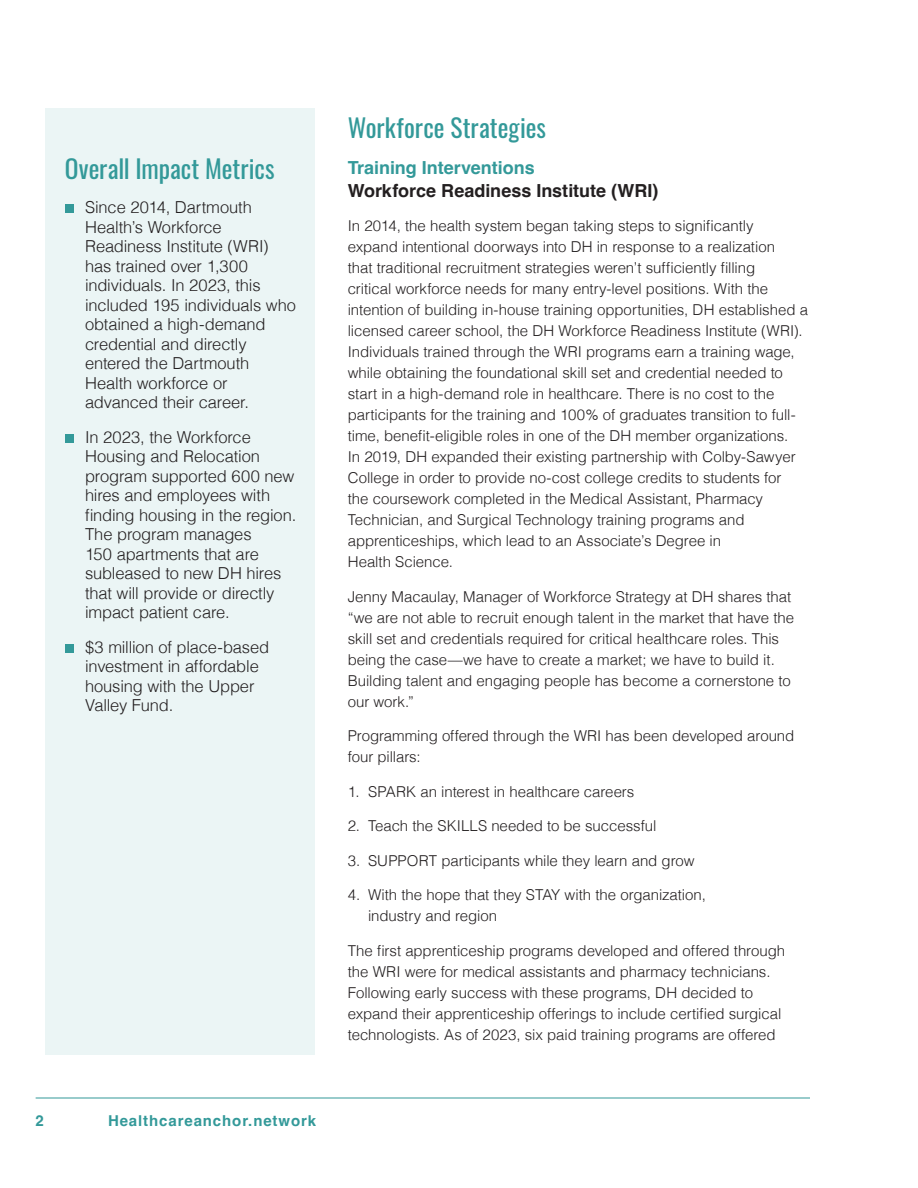
<style>
.page{position:relative;width:918px;height:1188px;background:#fff}
.page>*{position:absolute;margin:0;border:0;box-sizing:border-box;transform-origin:0 0}
.body_bullet_copy_large{font:25.5px "Oswald";color:#399}
.header_2{font:25.5px "Oswald";color:#399}
.header_3{font:700 18px/22.5px "Helvetica";color:#231f20}
.body_bullet_copy_large-2{font:300 16.5px/19.5px "Helvetica";letter-spacing:-.01em;color:#231f20}
.body{font:300 15px/21px "Helvetica";letter-spacing:-.005em;color:#231f20}
.body_bullet{font:300 15px/21px "Helvetica";letter-spacing:-.005em;color:#231f20}
.t1{font:700 15px "Helvetica";letter-spacing:.06em;color:#399}
.s1{color:#399}
</style>
<div class="page">
<hr style="left:36px;top:1098px;width:774px;height:1px;background:#399">
<div style="left:45px;top:108px;width:270px;height:946px;background:#ebf5f5"></div>
<div style="left:65px;top:205px;width:8px;height:8px;background:#399"></div>
<div style="left:65px;top:434px;width:8px;height:9px;background:#399"></div>
<div style="left:65px;top:644px;width:8px;height:9px;background:#399"></div>
<p class="body_bullet_copy_large" style="left:65px;top:146px;width:212px">Overall Impact Metrics</p>
<p class="body_bullet_copy_large-2" style="left:85px;top:196px;width:213px">Since 2014, Dartmouth<br>Health’s Workforce<br>Readiness Institute (WRI) has trained over 1,300 individuals. In 2023, this included 195 individuals who obtained a high-demand credential and directly entered the Dartmouth<br>Health workforce or advanced their career.</p>
<p class="body_bullet_copy_large-2" style="left:85px;top:426px;width:213px">In 2023, the Workforce<br>Housing and Relocation program supported 600 new hires and employees with finding housing in the region.<br>The program manages<br>150 apartments that are subleased to new DH hires that will provide or directly impact patient care.</p>
<p class="body_bullet_copy_large-2" style="left:85px;top:636px;width:186px">$3 million of place-based investment in affordable housing with the Upper<br>Valley Fund.</p>
<p class="t1" style="left:36px;top:1111px;width:10px">2</p>
<p class="t1" style="left:108px;top:1111px;width:210px">Healthcareanchor.network</p>
<p class="header_2" style="left:348px;top:105px;width:200px">Workforce Strategies</p>
<p class="header_3" style="left:348px;top:159px;width:312px"><span class="s1">Training Interventions<br></span>Workforce Readiness Institute (WRI)</p>
<p class="body" style="left:348px;top:215px;width:462px">In 2014, the health system began taking steps to significantly<br>expand intentional doorways into DH in response to a realization<br>that traditional recruitment strategies weren’t sufficiently filling<br>critical workforce needs for many entry-level positions. With the intention of building in-house training opportunities, DH established a licensed career school, the DH Workforce Readiness Institute (WRI).<br>Individuals trained through the WRI programs earn a training wage, while obtaining the foundational skill set and credential needed to start in a high-demand role in healthcare. There is no cost to the participants for the training and 100% of graduates transition to full&shy;time, benefit-eligible roles in one of the DH member organizations.<br>In 2019, DH expanded their existing partnership with Colby-Sawyer College in order to provide no-cost college credits to students for<br>the coursework completed in the Medical Assistant, Pharmacy Technician, and Surgical Technology training programs and apprenticeships, which lead to an Associate’s Degree in<br>Health Science.</p>
<p class="body" style="left:348px;top:585px;width:448px">Jenny Macaulay, Manager of Workforce Strategy at DH shares that “we are not able to recruit enough talent in the market that have the skill set and credentials required for critical healthcare roles. This being the case—we have to create a market; we have to build it.<br>Building talent and engaging people has become a cornerstone to our work.”</p>
<p class="body" style="left:348px;top:725px;width:448px">Programming offered through the WRI has been developed around four pillars:</p>
<p class="body_bullet" style="left:348px;top:780px;width:288px">1. SPARK an interest in healthcare careers</p>
<p class="body_bullet" style="left:348px;top:815px;width:310px">2. Teach the SKILLS needed to be successful</p>
<p class="body_bullet" style="left:348px;top:849px;width:348px">3. SUPPORT participants while they learn and grow</p>
<p class="body_bullet" style="left:368px;top:884px;width:339px;text-indent:-20px">4. With the hope that they STAY with the organization, industry and region</p>
<p class="body" style="left:348px;top:939px;width:439px">The first apprenticeship programs developed and offered through the WRI were for medical assistants and pharmacy technicians.<br>Following early success with these programs, DH decided to expand their apprenticeship offerings to include certified surgical technologists. As of 2023, six paid training programs are offered</p>
</div>
